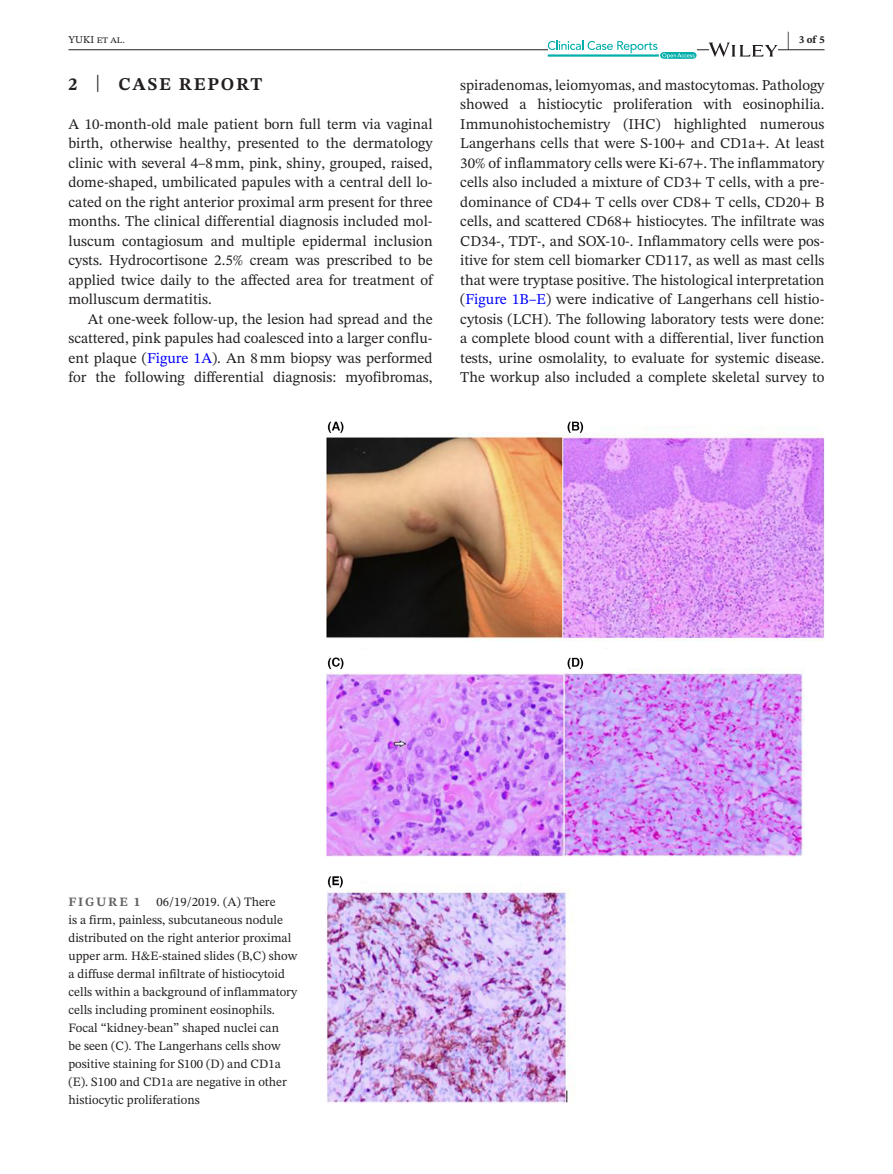
<style>
.page{position:relative;width:893px;height:1174px;background:#fff}
.page>*{position:absolute;margin:0;border:0;box-sizing:border-box;transform-origin:0 0}
.t1{font:700 21px "STIX Two Text";color:#231f20;scale:.42 1}
.t2{font:700 18px "STIX Two Text";letter-spacing:.1em;color:#231f20}
.t3{font:15px/19.5px "STIX Two Text";color:#231f20;text-align:justify}
.t4{font:12.75px/18px "STIX Two Text";color:#231f20}
.t5{font:700 12.75px "STIX Two Text";letter-spacing:.14em;color:#636366}
.t6{font:10.5px "STIX Two Text";color:#231f20}
.t7{font:700 10.5px "STIX Two Text";color:#231f20}
.s1{font-weight:400;font-size:23.7px}
.s2{color:#00f}
.s3{font-family:"STIX"}
</style>
<div class="page">
<hr style="left:68px;top:49px;width:756px;height:1px;background:#231f20">
<svg style="left:548px;top:41px;width:148px;height:18px"></svg>
<svg style="left:709px;top:43px;width:68px;height:14px"></svg>
<img style="left:326px;top:421px;width:498px;height:683px">
<h1 class="t1" style="left:787px;top:31px;width:8px">|</h1>
<p class="t6" style="left:68px;top:35px;width:58px">YUKI et al.</p>
<p class="t7" style="left:799px;top:35px;width:27px">3 of 5</p>
<p class="t2" style="left:68px;top:77px;width:195px">2 <span class="s1">|</span> CASE REPORT</p>
<p class="t3" style="left:68px;top:115px;width:366px">A 10- month- old male patient born full term via vaginal birth, otherwise healthy, presented to the dermatology clinic with several 4– 8 mm, pink, shiny, grouped, raised, dome- shaped, umbilicated papules with a central dell lo&shy;cated on the right anterior proximal arm present for three months. The clinical differential diagnosis included mol&shy;luscum contagiosum and multiple epidermal inclusion cysts. Hydrocortisone 2.5% cream was prescribed to be applied twice daily to the affected area for treatment of molluscum dermatitis.</p>
<p class="t3" style="left:68px;top:310px;width:366px;text-indent:20px">At one- week follow- up, the lesion had spread and the scattered, pink papules had coalesced into a larger conflu&shy;ent plaque (<span class="s2">Figure 1A</span> ). An 8 mm biopsy was performed for the following differential diagnosis: myofibromas,</p>
<p class="t3" style="left:460px;top:76px;width:366px">spiradenomas, leiomyomas, and mastocytomas. Pathology showed a histiocytic proliferation with eosinophilia.<br>Immunohistochemistry (IHC) highlighted numerous Langerhans cells that were S- 100<span class="s3">+</span> and CD1a<span class="s3">+</span>. At least 30% of inflammatory cells were Ki- 67<span class="s3">+</span>. The inflammatory cells also included a mixture of CD3<span class="s3">+</span> T cells, with a pre&shy;dominance of CD4<span class="s3">+</span> T cells over CD8<span class="s3">+</span> T cells, CD20<span class="s3">+</span> B cells, and scattered CD68<span class="s3">+</span> histiocytes. The infiltrate was CD34- , TDT- , and SOX- 10- . Inflammatory cells were pos&shy;itive for stem cell biomarker CD117, as well as mast cells that were tryptase positive. The histological interpretation (<span class="s2">Figure 1B– E</span> ) were indicative of Langerhans cell histio&shy;cytosis (LCH). The following laboratory tests were done: a complete blood count with a differential, liver function tests, urine osmolality, to evaluate for systemic disease.<br>The workup also included a complete skeletal survey to</p>
<p class="t4" style="left:68px;top:893px;width:230px;text-indent:88px">06/19/2019. (A) There<br>is a firm, painless, subcutaneous nodule distributed on the right anterior proximal upper arm. H&amp;E- stained slides (B,C) show a diffuse dermal infiltrate of histiocytoid cells within a background of inflammatory cells including prominent eosinophils.<br>Focal “kidney- bean” shaped nuclei can<br>be seen (C). The Langerhans cells show positive staining for S100 (D) and CD1a (E). S100 and CD1a are negative in other histiocytic proliferations</p>
<p class="t5" style="left:68px;top:896px;width:73px">FIGURE 1</p>
</div>
